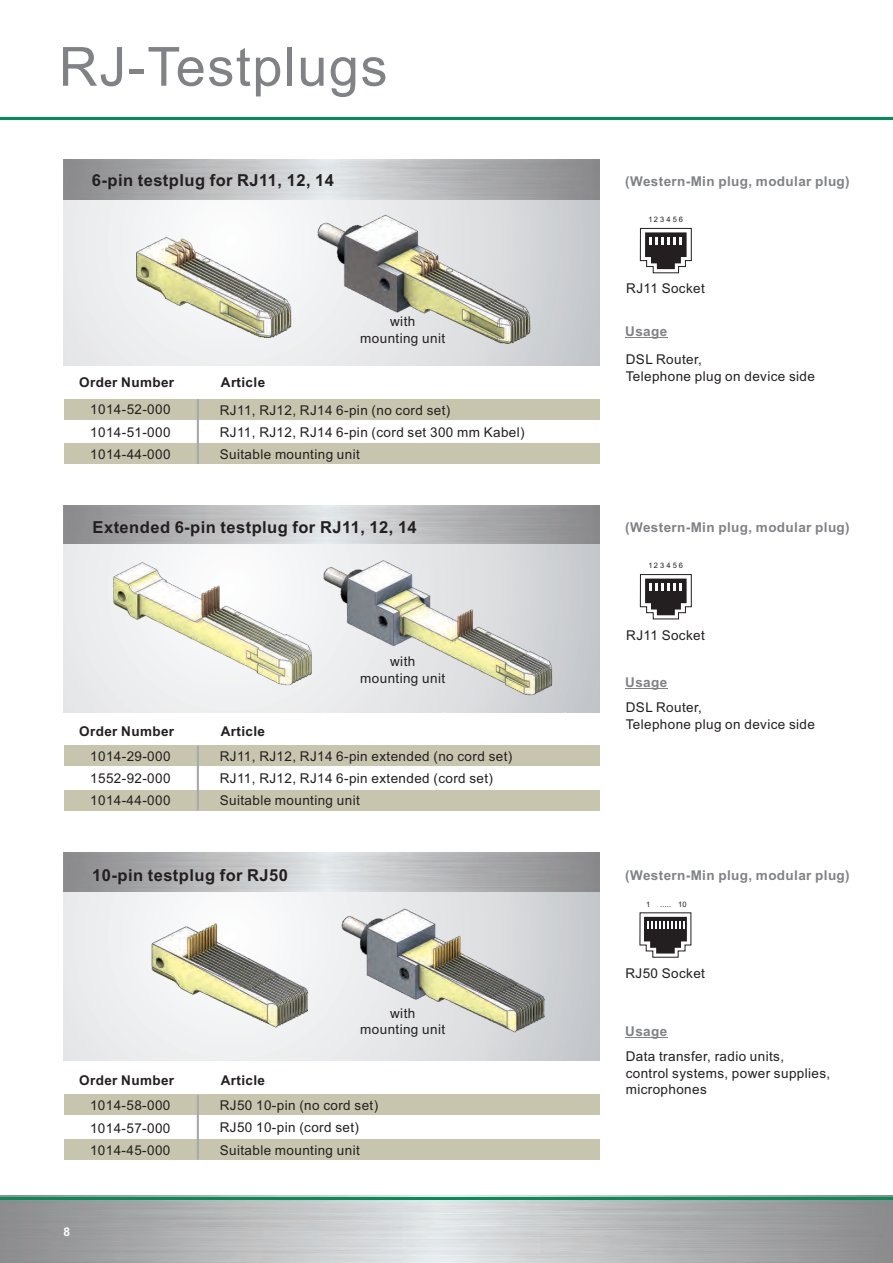
<style>
.page{position:relative;width:893px;height:1263px;background:#fff}
.page>*{position:absolute;margin:0;border:0;box-sizing:border-box;transform-origin:0 0}
.t1{font:54px "Arial";letter-spacing:.03em;color:#808285}
.t2{font:700 16.5px "Arial";letter-spacing:.03em;color:#231f20}
.t3{font:13.5px/22.2px "Arial";letter-spacing:.03em;color:#231f20}
.t4{font:700 13.5px "Arial";letter-spacing:.03em;color:#808285}
.t5{font:700 13.5px "Arial";letter-spacing:.03em;color:#231f20}
.t6{font:700 12px "Arial";color:#fff}
.t7{font:7.5px "Arial";letter-spacing:.27em;color:#231f20}
</style>
<div class="page">
<img style="left:0;top:1195px;width:893px;height:68px">
<hr style="left:0;top:1197px;width:893px;height:2px;background:#008e59">
<hr style="left:0;top:117px;width:893px;height:3px;background:#008e59">
<svg style="left:64px;top:199px;width:536px;height:167px"></svg>
<div style="left:64px;top:444px;width:536px;height:20px;background:#c8c5ae"></div>
<div style="left:64px;top:399px;width:536px;height:20px;background:#c8c5ae"></div>
<hr style="left:197px;top:399px;width:2px;height:65px;background:#a8a9ad">
<hr style="left:625px;top:338px;width:42px;height:1px;background:#808285">
<svg style="left:64px;top:544px;width:536px;height:168px"></svg>
<div style="left:64px;top:790px;width:536px;height:20px;background:#c8c5ae"></div>
<div style="left:64px;top:746px;width:536px;height:20px;background:#c8c5ae"></div>
<hr style="left:197px;top:746px;width:2px;height:64px;background:#a8a9ad">
<hr style="left:625px;top:688px;width:42px;height:1px;background:#808285">
<div style="left:64px;top:1139px;width:536px;height:20px;background:#c8c5ae"></div>
<div style="left:64px;top:1095px;width:536px;height:20px;background:#c8c5ae"></div>
<hr style="left:197px;top:1095px;width:2px;height:64px;background:#a8a9ad">
<svg style="left:64px;top:893px;width:536px;height:168px"></svg>
<hr style="left:625px;top:1037px;width:42px;height:1px;background:#808285">
<svg style="left:639px;top:228px;width:53px;height:46px"></svg>
<svg style="left:639px;top:574px;width:53px;height:46px"></svg>
<svg style="left:639px;top:912px;width:53px;height:46px"></svg>
<img style="left:134px;top:236px;width:159px;height:101px">
<img style="left:315px;top:209px;width:217px;height:136px">
<img style="left:112px;top:563px;width:201px;height:124px">
<img style="left:323px;top:558px;width:232px;height:138px">
<img style="left:340px;top:907px;width:206px;height:127px">
<img style="left:150px;top:920px;width:160px;height:108px">
<h1 class="t1" style="left:59px;top:46px;width:330px">RJ-Testplugs</h1>
<p class="t2" style="left:92px;top:174px;width:244px">6-pin testplug for RJ11, 12, 14</p>
<p class="t3" style="left:360px;top:314px;width:86px;line-height:16.6px;text-align:center">with mounting unit</p>
<p class="t5" style="left:79px;top:377px;width:96px">Order Number</p>
<p class="t3" style="left:90px;top:400px;width:82px;text-align:justify">1014-52-000<br>1014-51-000<br>1014-44-000</p>
<p class="t5" style="left:221px;top:377px;width:46px">Article</p>
<p class="t3" style="left:220px;top:400px;width:306px">RJ11, RJ12, RJ14 6-pin (no cord set)<br>RJ11, RJ12, RJ14 6-pin (cord set 300 mm Kabel)<br>Suitable mounting unit</p>
<p class="t2" style="left:93px;top:521px;width:326px">Extended 6-pin testplug for RJ11, 12, 14</p>
<p class="t5" style="left:79px;top:726px;width:96px">Order Number</p>
<p class="t3" style="left:90px;top:746px;width:82px;text-align:justify">1014-29-000<br>1552-92-000<br>1014-44-000</p>
<p class="t5" style="left:221px;top:726px;width:46px">Article</p>
<p class="t3" style="left:360px;top:654px;width:86px;line-height:16.6px;text-align:center">with mounting unit</p>
<p class="t3" style="left:220px;top:746px;width:294px">RJ11, RJ12, RJ14 6-pin extended (no cord set)<br>RJ11, RJ12, RJ14 6-pin extended (cord set)<br>Suitable mounting unit</p>
<p class="t2" style="left:92px;top:869px;width:197px">10-pin testplug for RJ50</p>
<p class="t3" style="left:360px;top:1006px;width:86px;line-height:16.6px;text-align:center">with mounting unit</p>
<p class="t5" style="left:79px;top:1075px;width:96px">Order Number</p>
<p class="t3" style="left:90px;top:1095px;width:82px;line-height:22.6px;text-align:justify">1014-58-000<br>1014-57-000<br>1014-45-000</p>
<p class="t6" style="left:63px;top:1228px;width:8px">8</p>
<p class="t5" style="left:221px;top:1075px;width:46px">Article</p>
<p class="t3" style="left:220px;top:1095px;width:160px;line-height:22.6px">RJ50 10-pin (no cord set)<br>RJ50 10-pin (cord set)<br>Suitable mounting unit</p>
<p class="t4" style="left:625px;top:176px;width:226px">(Western-Min plug, modular plug)</p>
<p class="t7" style="left:648px;top:217px;width:36px">123456</p>
<p class="t3" style="left:626px;top:279px;width:80px">RJ11 Socket</p>
<p class="t4" style="left:625px;top:327px;width:44px">Usage</p>
<p class="t3" style="left:626px;top:352px;width:191px;line-height:16.6px">DSL Router,<br>Telephone plug on device side</p>
<p class="t4" style="left:625px;top:522px;width:226px">(Western-Min plug, modular plug)</p>
<p class="t7" style="left:648px;top:563px;width:36px">123456</p>
<p class="t3" style="left:626px;top:625px;width:80px">RJ11 Socket</p>
<p class="t4" style="left:625px;top:677px;width:44px">Usage</p>
<p class="t3" style="left:626px;top:701px;width:191px;line-height:16.6px">DSL Router,<br>Telephone plug on device side</p>
<p class="t4" style="left:625px;top:870px;width:226px">(Western-Min plug, modular plug)</p>
<p class="t7" style="left:646px;top:901px;width:6px">1</p>
<p class="t7" style="left:660px;top:901px;width:28px">..... 10</p>
<p class="t3" style="left:625px;top:963px;width:81px">RJ50 Socket</p>
<p class="t4" style="left:625px;top:1026px;width:44px">Usage</p>
<p class="t3" style="left:626px;top:1049px;width:206px;line-height:16.6px">Data transfer, radio units, control systems, power supplies, microphones</p>
</div>
